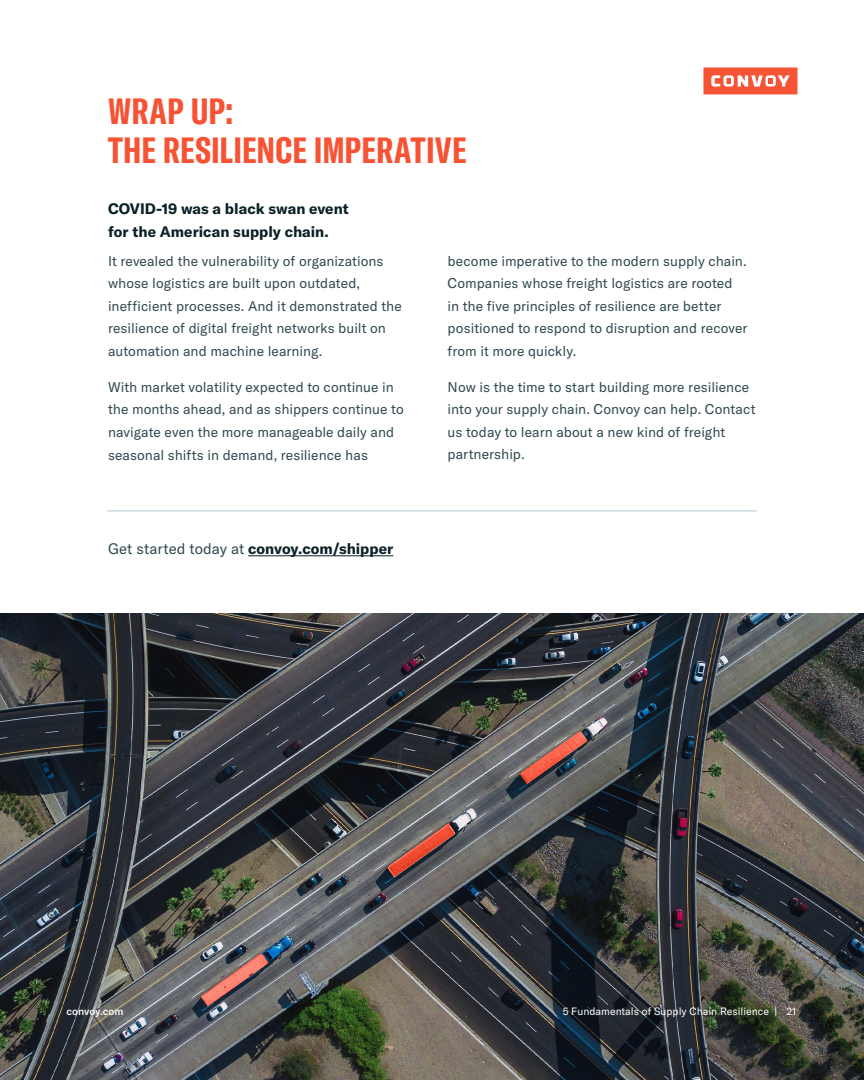
<style>
.page{position:relative;width:864px;height:1080px;background:#fff}
.page>*{position:absolute;margin:0;border:0;box-sizing:border-box;transform-origin:0 0}
.t1{font:700 extra-condensed 36px/39px "GT America";letter-spacing:.01em;color:#f65335}
.t2{font:700 15px/22.5px "GT America";color:#0b2127}
.t3{font:13.8px/22.5px "GT America";letter-spacing:.005em;color:#304850}
.t4{font:10.5px "GT America";color:#fff}
.t5{font:500 10.5px "GT America";color:#fff}
.s1{font-weight:400;color:#304850}
</style>
<div class="page">
<svg style="left:703px;top:67px;width:95px;height:27px;background:#f6775f"></svg>
<hr style="left:248px;top:555px;width:145px;height:1px;background:#0b2127">
<img style="left:0;top:613px;width:864px;height:466px">
<hr style="left:107px;top:510px;width:650px;height:2px;background:#cdd8df">
<h1 class="t1" style="left:108px;top:92px;width:360px">WRAP UP:<br>THE RESILIENCE IMPERATIVE</h1>
<p class="t2" style="left:108px;top:197px;width:242px">COVID-19 was a black swan event for the American supply chain.</p>
<p class="t3" style="left:108px;top:250px;width:295px">It revealed the vulnerability of organizations whose logistics are built upon outdated, inefficient processes. And it demonstrated the resilience of digital freight networks built on automation and machine learning.</p>
<p class="t3" style="left:108px;top:376px;width:297px">With market volatility expected to continue in the months ahead, and as shippers continue to navigate even the more manageable daily and seasonal shifts in demand, resilience has</p>
<p class="t2" style="left:108px;top:538px;width:287px"><span class="s1">Get started today at</span> convoy.com/shipper</p>
<p class="t3" style="left:448px;top:250px;width:301px">become imperative to the modern supply chain.<br>Companies whose freight logistics are rooted in the five principles of resilience are better positioned to respond to disruption and recover from it more quickly.</p>
<p class="t3" style="left:448px;top:376px;width:309px">Now is the time to start building more resilience into your supply chain. Convoy can help. Contact us today to learn about a new kind of freight partnership.</p>
<p class="t5" style="left:66px;top:1005px;width:58px">convoy.com</p>
<p class="t4" style="left:563px;top:1005px;width:235px">5 Fundamentals of Supply Chain Resilience | 21</p>
</div>
